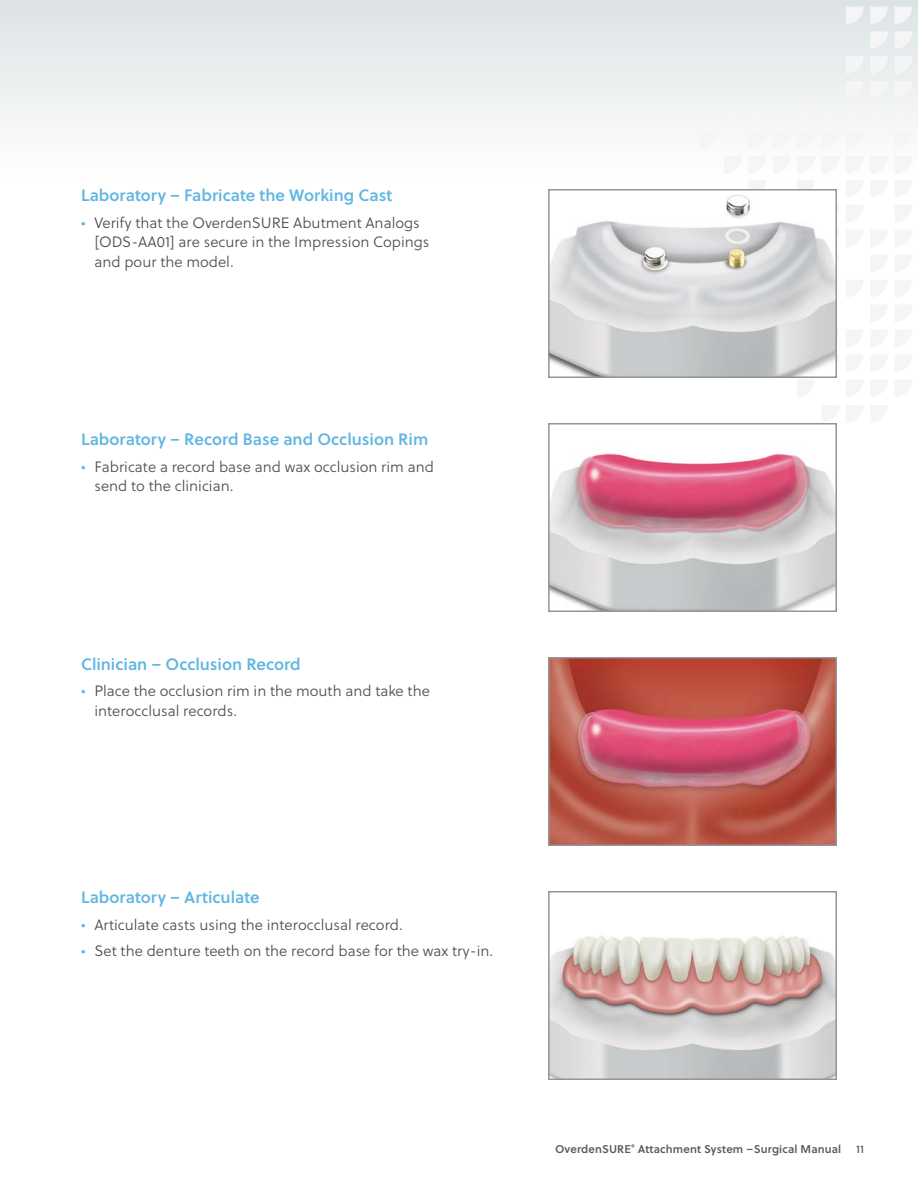
<style>
.page{position:relative;width:918px;height:1188px;background:#fff}
.page>*{position:absolute;margin:0;border:0;box-sizing:border-box;transform-origin:0 0}
.t1{font:16.5px "Soleil Sb";color:#61b6e2}
.t2{font:15px/19.5px "Soleil Lt";color:#4d4d4f}
.t3{font:11.25px "Soleil Sb";letter-spacing:.01em;color:#58595b}
.t4{font:11.25px "Soleil Bk";color:#58595b}
.s1{color:#61b6e2}
</style>
<div class="page">
<div style="left:0;top:0;width:918px;height:401px;background:linear-gradient(to bottom,#e7ebed,#fff)"></div>
<svg style="left:870px;top:156px;width:18px;height:18px"></svg>
<svg style="left:895px;top:156px;width:17px;height:18px"></svg>
<svg style="left:822px;top:156px;width:17px;height:18px"></svg>
<svg style="left:846px;top:156px;width:18px;height:18px"></svg>
<svg style="left:773px;top:156px;width:18px;height:18px"></svg>
<svg style="left:797px;top:156px;width:18px;height:18px"></svg>
<svg style="left:724px;top:156px;width:18px;height:18px"></svg>
<svg style="left:749px;top:156px;width:17px;height:18px"></svg>
<svg style="left:895px;top:131px;width:17px;height:18px"></svg>
<svg style="left:822px;top:131px;width:17px;height:18px"></svg>
<svg style="left:846px;top:131px;width:18px;height:18px"></svg>
<svg style="left:773px;top:131px;width:18px;height:18px"></svg>
<svg style="left:797px;top:131px;width:18px;height:18px"></svg>
<svg style="left:749px;top:131px;width:17px;height:18px"></svg>
<svg style="left:870px;top:106px;width:18px;height:18px"></svg>
<svg style="left:895px;top:106px;width:17px;height:18px"></svg>
<svg style="left:822px;top:106px;width:17px;height:18px"></svg>
<svg style="left:846px;top:106px;width:18px;height:18px"></svg>
<svg style="left:797px;top:106px;width:18px;height:18px"></svg>
<svg style="left:724px;top:106px;width:18px;height:18px"></svg>
<svg style="left:749px;top:106px;width:17px;height:18px"></svg>
<svg style="left:870px;top:81px;width:18px;height:18px"></svg>
<svg style="left:895px;top:81px;width:17px;height:18px"></svg>
<svg style="left:846px;top:81px;width:18px;height:18px"></svg>
<svg style="left:870px;top:56px;width:18px;height:18px"></svg>
<svg style="left:895px;top:56px;width:17px;height:18px"></svg>
<svg style="left:846px;top:56px;width:18px;height:18px"></svg>
<svg style="left:870px;top:31px;width:18px;height:18px"></svg>
<svg style="left:895px;top:31px;width:17px;height:18px"></svg>
<svg style="left:870px;top:6px;width:18px;height:18px"></svg>
<svg style="left:895px;top:6px;width:17px;height:18px"></svg>
<svg style="left:846px;top:6px;width:18px;height:18px"></svg>
<svg style="left:700px;top:131px;width:18px;height:18px"></svg>
<svg style="left:870px;top:379px;width:18px;height:18px"></svg>
<svg style="left:895px;top:379px;width:17px;height:18px"></svg>
<svg style="left:846px;top:379px;width:18px;height:18px"></svg>
<svg style="left:797px;top:379px;width:18px;height:18px"></svg>
<svg style="left:870px;top:354px;width:18px;height:18px"></svg>
<svg style="left:895px;top:354px;width:17px;height:18px"></svg>
<svg style="left:837px;top:354px;width:2px;height:18px"></svg>
<svg style="left:846px;top:354px;width:18px;height:18px"></svg>
<svg style="left:870px;top:330px;width:18px;height:17px"></svg>
<svg style="left:895px;top:330px;width:17px;height:17px"></svg>
<svg style="left:837px;top:330px;width:2px;height:17px"></svg>
<svg style="left:846px;top:330px;width:18px;height:17px"></svg>
<svg style="left:870px;top:305px;width:18px;height:17px"></svg>
<svg style="left:895px;top:305px;width:17px;height:17px"></svg>
<svg style="left:870px;top:280px;width:18px;height:17px"></svg>
<svg style="left:895px;top:280px;width:17px;height:17px"></svg>
<svg style="left:846px;top:280px;width:18px;height:17px"></svg>
<svg style="left:870px;top:255px;width:18px;height:17px"></svg>
<svg style="left:895px;top:255px;width:17px;height:17px"></svg>
<svg style="left:837px;top:255px;width:2px;height:17px"></svg>
<svg style="left:870px;top:230px;width:18px;height:17px"></svg>
<svg style="left:895px;top:230px;width:17px;height:17px"></svg>
<svg style="left:837px;top:230px;width:2px;height:17px"></svg>
<svg style="left:846px;top:230px;width:18px;height:17px"></svg>
<svg style="left:895px;top:205px;width:17px;height:18px"></svg>
<svg style="left:837px;top:205px;width:2px;height:18px"></svg>
<svg style="left:846px;top:205px;width:18px;height:18px"></svg>
<svg style="left:870px;top:180px;width:18px;height:18px"></svg>
<svg style="left:895px;top:180px;width:17px;height:18px"></svg>
<svg style="left:846px;top:180px;width:18px;height:18px"></svg>
<svg style="left:797px;top:180px;width:18px;height:9px"></svg>
<svg style="left:749px;top:180px;width:17px;height:9px"></svg>
<img style="left:551px;top:192px;width:283px;height:183px">
<div style="left:548px;top:189px;width:289px;height:189px;border:2px solid #939598"></div>
<img style="left:551px;top:660px;width:283px;height:183px">
<div style="left:548px;top:657px;width:289px;height:189px;border:2px solid #939598"></div>
<img style="left:551px;top:453px;width:283px;height:156px">
<div style="left:548px;top:423px;width:289px;height:189px;border:2px solid #939598"></div>
<img style="left:551px;top:935px;width:283px;height:142px">
<div style="left:548px;top:891px;width:289px;height:189px;border:2px solid #939598"></div>
<p class="t1" style="left:81px;top:185px;width:313px">Laboratory – Fabricate the Working Cast</p>
<p class="t2" style="left:94px;top:213px;width:336px;text-indent:-14px"><span class="s1">•</span> Verify that the OverdenSURE Abutment Analogs [ODS-AA01] are secure in the Impression Copings and pour the model.</p>
<p class="t1" style="left:81px;top:429px;width:349px">Laboratory – Record Base and Occlusion Rim</p>
<p class="t2" style="left:94px;top:457px;width:341px;text-indent:-14px"><span class="s1">•</span> Fabricate a record base and wax occlusion rim and send to the clinician.</p>
<p class="t1" style="left:81px;top:654px;width:221px">Clinician – Occlusion Record</p>
<p class="t2" style="left:94px;top:682px;width:337px;text-indent:-14px"><span class="s1">•</span> Place the occlusion rim in the mouth and take the interocclusal records.</p>
<p class="t1" style="left:81px;top:887px;width:180px">Laboratory – Articulate</p>
<p class="t2" style="left:81px;top:915px;width:323px"><span class="s1">•</span> Articulate casts using the interocclusal record.</p>
<p class="t2" style="left:81px;top:941px;width:414px"><span class="s1">•</span> Set the denture teeth on the record base for the wax try-in.</p>
<p class="t3" style="left:555px;top:1141px;width:288px">OverdenSURE<sup>®</sup> Attachment System –Surgical Manual</p>
<p class="t4" style="left:856px;top:1142px;width:9px">11</p>
</div>
